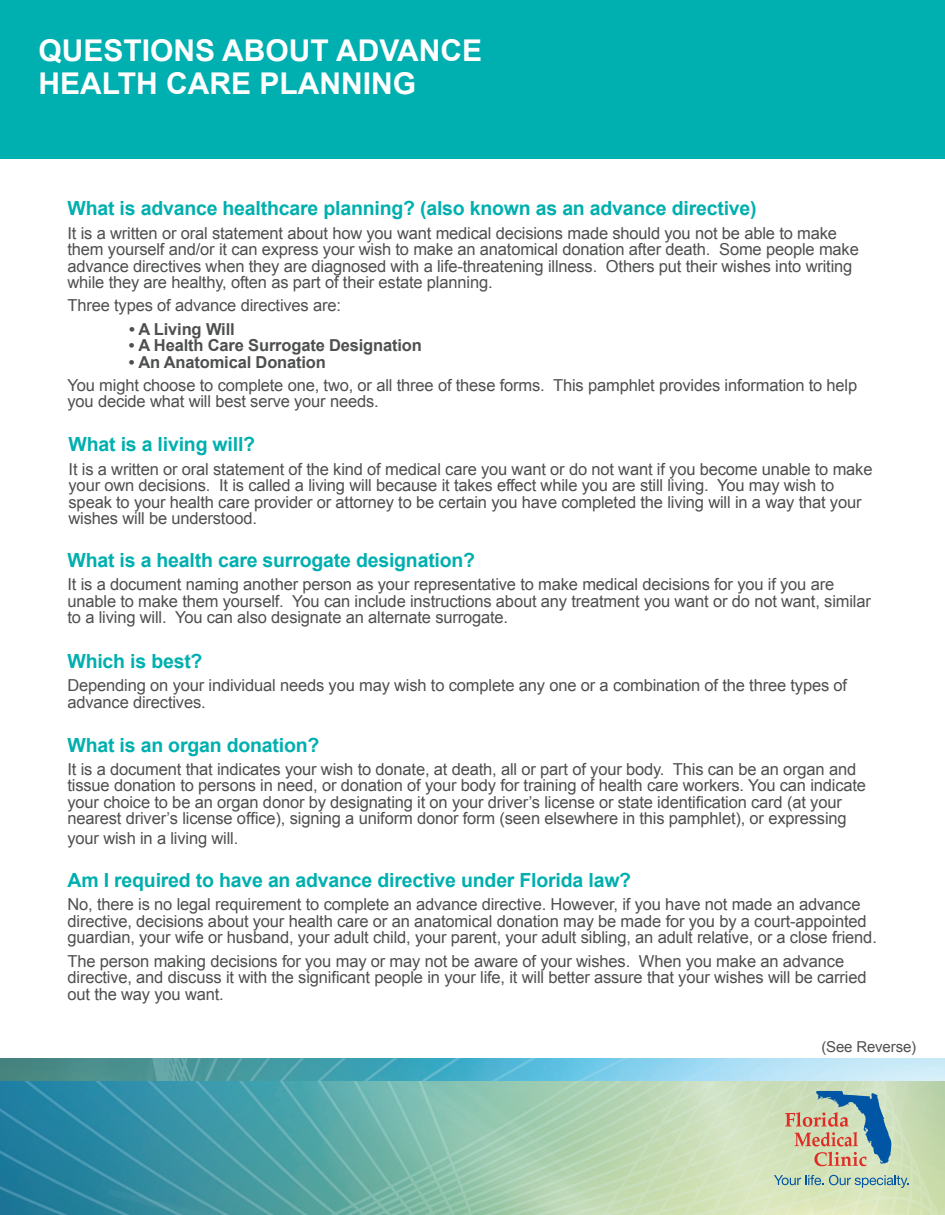
<style>
.page{position:relative;width:945px;height:1215px;background:#fff}
.page>*{position:absolute;margin:0;border:0;box-sizing:border-box;transform-origin:0 0}
.t1{font:700 30px "Arial";color:#fff}
.t2{font:700 19.5px "Arial";letter-spacing:-.01em;color:#00afaf}
.t3{font:16.5px/16.5px "Arial";letter-spacing:-.01em;color:#4e4f50}
.t4{font:700 16.5px "Arial";letter-spacing:-.01em;color:#4e4f50}
.t5{font:15px "Arial";letter-spacing:-.01em;color:#4e4f50}
</style>
<div class="page">
<img style="left:0;top:1059px;width:945px;height:156px">
<div style="left:0;top:0;width:945px;height:158px;background:#00afaf"></div>
<svg style="left:785px;top:1091px;width:106px;height:75px;background:#a7afa5"></svg>
<svg style="left:774px;top:1175px;width:135px;height:13px;background:#a4c2b5"></svg>
<p class="t1" style="left:38px;top:31px;width:445px">QUESTIONS ABOUT ADVANCE</p>
<p class="t1" style="left:38px;top:64px;width:379px">HEALTH CARE PLANNING</p>
<p class="t2" style="left:68px;top:196px;width:691px">What is advance healthcare planning? (also known as an advance directive)</p>
<p class="t3" style="left:68px;top:225px;width:793px">It is a written or oral statement about how you want medical decisions made should you not be able to make them yourself and/or it can express your wish to make an anatomical donation after death. Some people make advance directives when they are diagnosed with a life-threatening illness. Others put their wishes into writing while they are healthy, often as part of their estate planning.</p>
<p class="t3" style="left:68px;top:298px;width:275px">Three types of advance directives are:</p>
<p class="t4" style="left:129px;top:318px;width:107px">• A Living Will</p>
<p class="t4" style="left:129px;top:334px;width:294px">• A Health Care Surrogate Designation</p>
<p class="t4" style="left:129px;top:351px;width:198px">• An Anatomical Donation</p>
<p class="t3" style="left:68px;top:377px;width:791px">You might choose to complete one, two, or all three of these forms. This pamphlet provides information to help you decide what will best serve your needs.</p>
<p class="t2" style="left:69px;top:432px;width:188px">What is a living will?</p>
<p class="t3" style="left:69px;top:461px;width:805px">It is a written or oral statement of the kind of medical care you want or do not want if you become unable to make your own decisions. It is called a living will because it takes effect while you are still living. You may wish to speak to your health care provider or attorney to be certain you have completed the living will in a way that your wishes will be understood.</p>
<p class="t2" style="left:68px;top:547px;width:409px">What is a health care surrogate designation?</p>
<p class="t3" style="left:68px;top:577px;width:805px">It is a document naming another person as your representative to make medical decisions for you if you are unable to make them yourself. You can include instructions about any treatment you want or do not want, similar to a living will. You can also designate an alternate surrogate.</p>
<p class="t2" style="left:68px;top:648px;width:137px">Which is best?</p>
<p class="t3" style="left:68px;top:677px;width:781px">Depending on your individual needs you may wish to complete any one or a combination of the three types of advance directives.</p>
<p class="t2" style="left:68px;top:732px;width:253px">What is an organ donation?</p>
<p class="t3" style="left:68px;top:761px;width:800px">It is a document that indicates your wish to donate, at death, all or part of your body. This can be an organ and tissue donation to persons in need, or donation of your body for training of health care workers. You can indicate your choice to be an organ donor by designating it on your driver’s license or state identification card (at your nearest driver’s license office), signing a uniform donor form (seen elsewhere in this pamphlet), or expressing</p>
<p class="t3" style="left:68px;top:830px;width:172px">your wish in a living will.</p>
<p class="t2" style="left:68px;top:867px;width:565px">Am I required to have an advance directive under Florida law?</p>
<p class="t3" style="left:68px;top:897px;width:811px">No, there is no legal requirement to complete an advance directive. However, if you have not made an advance directive, decisions about your health care or an anatomical donation may be made for you by a court-appointed guardian, your wife or husband, your adult child, your parent, your adult sibling, an adult relative, or a close friend.</p>
<p class="t3" style="left:68px;top:953px;width:801px">The person making decisions for you may or may not be aware of your wishes. When you make an advance directive, and discuss it with the significant people in your life, it will better assure that your wishes will be carried out the way you want.</p>
<p class="t5" style="left:821px;top:1037px;width:96px">(See Reverse)</p>
</div>
